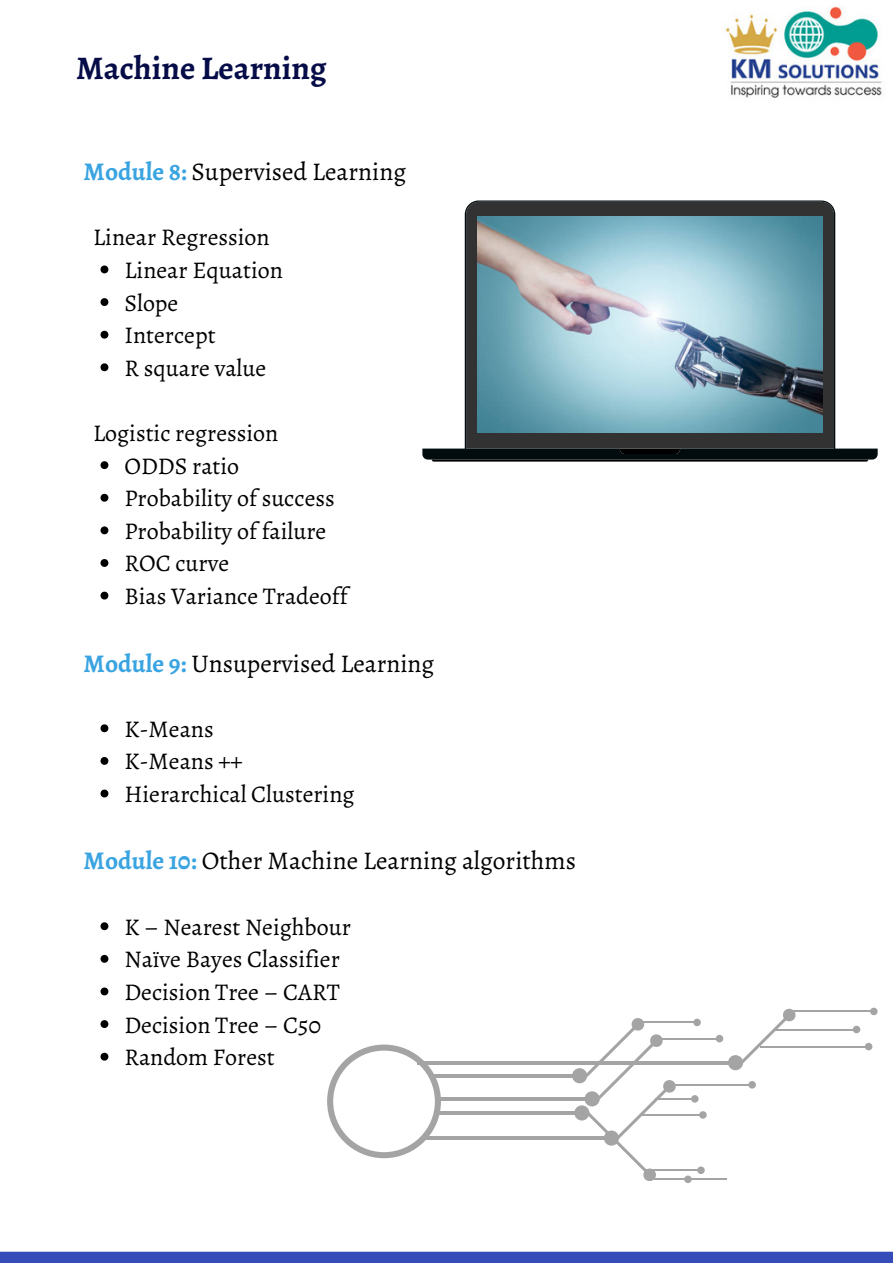
<style>
.page{position:relative;width:893px;height:1264px;background:#fff}
.page>*{position:absolute;margin:0;border:0;box-sizing:border-box;transform-origin:0 0}
.t1{font:700 33px "Alegreya";color:#060c47}
.t2{font:25.5px "Alegreya";color:#000}
.t3{font:24px "Alegreya";color:#000}
.s1{font-weight:700;color:#39a4e1}
</style>
<div class="page">
<img style="left:722px;top:6px;width:160px;height:92px">
<div style="left:0;top:1251px;width:892px;height:11px;background:#344cb7"></div>
<svg style="left:327px;top:1044px;width:114px;height:114px"></svg>
<svg style="left:434px;top:1073px;width:138px;height:4px"></svg>
<div style="left:572px;top:1068px;width:15px;height:15px;background:#a4a4a4;border-radius:50%"></div>
<hr style="left:436px;top:1111px;width:146px;height:3px;background:#000">
<div style="left:574px;top:1105px;width:15px;height:15px;background:#a4a4a4;border-radius:50%"></div>
<hr style="left:437px;top:1097px;width:155px;height:3px;background:#000">
<hr style="left:422px;top:1136px;width:189px;height:3px;background:#000">
<svg style="left:418px;top:1060px;width:309px;height:4px"></svg>
<svg style="left:727px;top:1055px;width:16px;height:15px"></svg>
<svg style="left:738px;top:1008px;width:58px;height:57px"></svg>
<hr style="left:791px;top:1010px;width:82px;height:2px;background:#000">
<svg style="left:869px;top:1007px;width:8px;height:8px"></svg>
<hr style="left:774px;top:1028px;width:82px;height:2px;background:#000">
<svg style="left:852px;top:1025px;width:8px;height:8px"></svg>
<hr style="left:760px;top:1045px;width:108px;height:2px;background:#000">
<svg style="left:864px;top:1042px;width:8px;height:8px"></svg>
<svg style="left:584px;top:1018px;width:92px;height:163px"></svg>
<hr style="left:673px;top:1083px;width:79px;height:2px;background:#000">
<svg style="left:748px;top:1080px;width:7px;height:8px"></svg>
<hr style="left:655px;top:1097px;width:40px;height:2px;background:#000">
<div style="left:691px;top:1095px;width:7px;height:7px;background:#a4a4a4;border-radius:50%"></div>
<hr style="left:640px;top:1113px;width:63px;height:2px;background:#000">
<div style="left:699px;top:1111px;width:7px;height:7px;background:#a4a4a4;border-radius:50%"></div>
<hr style="left:638px;top:1021px;width:59px;height:2px;background:#000">
<div style="left:693px;top:1018px;width:7px;height:8px;background:#a4a4a4;border-radius:50%"></div>
<hr style="left:658px;top:1037px;width:61px;height:2px;background:#000">
<svg style="left:715px;top:1034px;width:8px;height:8px"></svg>
<hr style="left:651px;top:1178px;width:75px;height:2px;background:#000">
<div style="left:684px;top:1175px;width:7px;height:7px;background:#a4a4a4;border-radius:50%"></div>
<hr style="left:646px;top:1169px;width:55px;height:2px;background:#000">
<div style="left:697px;top:1166px;width:7px;height:7px;background:#a4a4a4;border-radius:50%"></div>
<svg style="left:422px;top:200px;width:455px;height:259px"></svg>
<svg style="left:431px;top:448px;width:437px;height:13px"></svg>
<img style="left:477px;top:216px;width:345px;height:216px">
<svg style="left:100px;top:265px;width:8px;height:8px"></svg>
<svg style="left:100px;top:298px;width:8px;height:8px"></svg>
<svg style="left:100px;top:331px;width:8px;height:7px"></svg>
<svg style="left:100px;top:363px;width:8px;height:8px"></svg>
<svg style="left:100px;top:461px;width:8px;height:8px"></svg>
<svg style="left:100px;top:494px;width:8px;height:7px"></svg>
<svg style="left:100px;top:526px;width:8px;height:8px"></svg>
<svg style="left:100px;top:559px;width:8px;height:8px"></svg>
<svg style="left:100px;top:591px;width:8px;height:8px"></svg>
<svg style="left:100px;top:724px;width:8px;height:8px"></svg>
<svg style="left:100px;top:757px;width:8px;height:7px"></svg>
<svg style="left:100px;top:789px;width:8px;height:8px"></svg>
<svg style="left:100px;top:922px;width:8px;height:8px"></svg>
<svg style="left:100px;top:954px;width:8px;height:8px"></svg>
<svg style="left:100px;top:987px;width:8px;height:8px"></svg>
<svg style="left:100px;top:1020px;width:8px;height:8px"></svg>
<svg style="left:100px;top:1052px;width:8px;height:8px"></svg>
<p class="t1" style="left:76px;top:45px;width:252px">Machine Learning</p>
<p class="t2" style="left:84px;top:154px;width:324px"><span class="s1">Module 8:</span> Supervised Learning</p>
<p class="t3" style="left:93px;top:221px;width:178px">Linear Regression</p>
<p class="t3" style="left:124px;top:253px;width:160px">Linear Equation</p>
<p class="t3" style="left:124px;top:286px;width:55px">Slope</p>
<p class="t3" style="left:124px;top:319px;width:93px">Intercept</p>
<p class="t3" style="left:124px;top:351px;width:143px">R square value</p>
<p class="t3" style="left:93px;top:416px;width:187px">Logistic regression</p>
<p class="t3" style="left:124px;top:449px;width:116px">ODDS ratio</p>
<p class="t3" style="left:124px;top:482px;width:212px">Probability of success</p>
<p class="t3" style="left:124px;top:514px;width:203px">Probability of failure</p>
<p class="t3" style="left:124px;top:547px;width:106px">ROC curve</p>
<p class="t3" style="left:124px;top:579px;width:225px">Bias Variance Tradeoff</p>
<p class="t2" style="left:84px;top:645px;width:352px"><span class="s1">Module 9:</span> Unsupervised Learning</p>
<p class="t3" style="left:124px;top:712px;width:91px">K-Means</p>
<p class="t3" style="left:124px;top:745px;width:120px">K-Means ++</p>
<p class="t3" style="left:124px;top:777px;width:231px">Hierarchical Clustering</p>
<p class="t2" style="left:84px;top:843px;width:494px"><span class="s1">Module 10:</span> Other Machine Learning algorithms</p>
<p class="t3" style="left:124px;top:910px;width:228px">K – Nearest Neighbour</p>
<p class="t3" style="left:124px;top:942px;width:217px">Naïve Bayes Classifier</p>
<p class="t3" style="left:124px;top:975px;width:217px">Decision Tree – CART</p>
<p class="t3" style="left:124px;top:1008px;width:198px">Decision Tree – C50</p>
<p class="t3" style="left:124px;top:1040px;width:152px">Random Forest</p>
</div>
